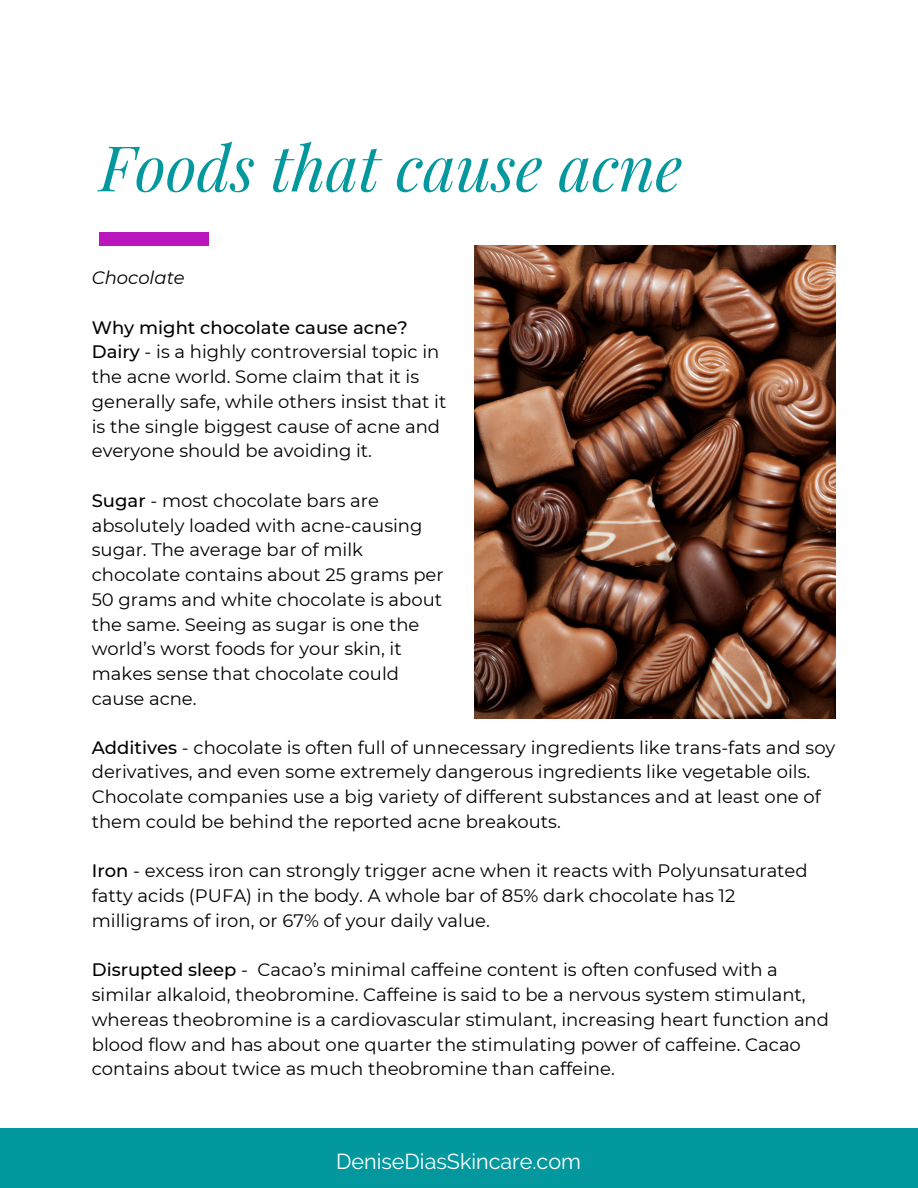
<style>
.page{position:relative;width:918px;height:1188px;background:#fff}
.page>*{position:absolute;margin:0;border:0;box-sizing:border-box;transform-origin:0 0}
.t1{font:italic 63px "Playfair Display";color:#03989e}
.t2{font:21.6px "Raleway";color:#fff}
.t3{font:18px/24.8px "Montserrat";color:#000}
.t4{font:500 18px "Montserrat";color:#000}
.t5{font:italic 18px "Montserrat";color:#000}
.s1{font-weight:500}
</style>
<div class="page">
<img style="left:474px;top:245px;width:361px;height:474px">
<div style="left:0;top:1128px;width:918px;height:60px;background:#03989e"></div>
<div style="left:100px;top:232px;width:109px;height:13px;background:#ba14bd"></div>
<h1 class="t1" style="left:100px;top:123px;width:584px">Foods that cause acne</h1>
<p class="t5" style="left:92px;top:267px;width:95px">Chocolate</p>
<p class="t4" style="left:92px;top:316px;width:317px">Why might chocolate cause acne?</p>
<p class="t3" style="left:92px;top:339px;width:356px"><span class="s1">Dairy</span> - is a highly controversial topic in the acne world. Some claim that it is generally safe, while others insist that it is the single biggest cause of acne and everyone should be avoiding it.</p>
<p class="t3" style="left:92px;top:488px;width:353px"><span class="s1">Sugar</span> - most chocolate bars are absolutely loaded with acne-causing sugar. The average bar of milk chocolate contains about 25 grams per<br>50 grams and white chocolate is about the same. Seeing as sugar is one the world’s worst foods for your skin, it makes sense that chocolate could cause acne.</p>
<p class="t3" style="left:92px;top:735px;width:745px"><span class="s1">Additives</span> - chocolate is often full of unnecessary ingredients like trans-fats and soy derivatives, and even some extremely dangerous ingredients like vegetable oils.<br>Chocolate companies use a big variety of different substances and at least one of them could be behind the reported acne breakouts.</p>
<p class="t3" style="left:92px;top:859px;width:717px"><span class="s1">Iron</span> - excess iron can strongly trigger acne when it reacts with Polyunsaturated fatty acids (PUFA) in the body. A whole bar of 85% dark chocolate has 12 milligrams of iron, or 67% of your daily value.</p>
<h2 class="t3" style="left:92px;top:958px;width:739px"><span class="s1">Disrupted sleep</span> - Cacao’s minimal caffeine content is often confused with a similar alkaloid, theobromine. Caffeine is said to be a nervous system stimulant, whereas theobromine is a cardiovascular stimulant, increasing heart function and blood flow and has about one quarter the stimulating power of caffeine. Cacao contains about twice as much theobromine than caffeine.</h2>
<p class="t2" style="left:336px;top:1148px;width:246px">DeniseDiasSkincare.com</p>
</div>
